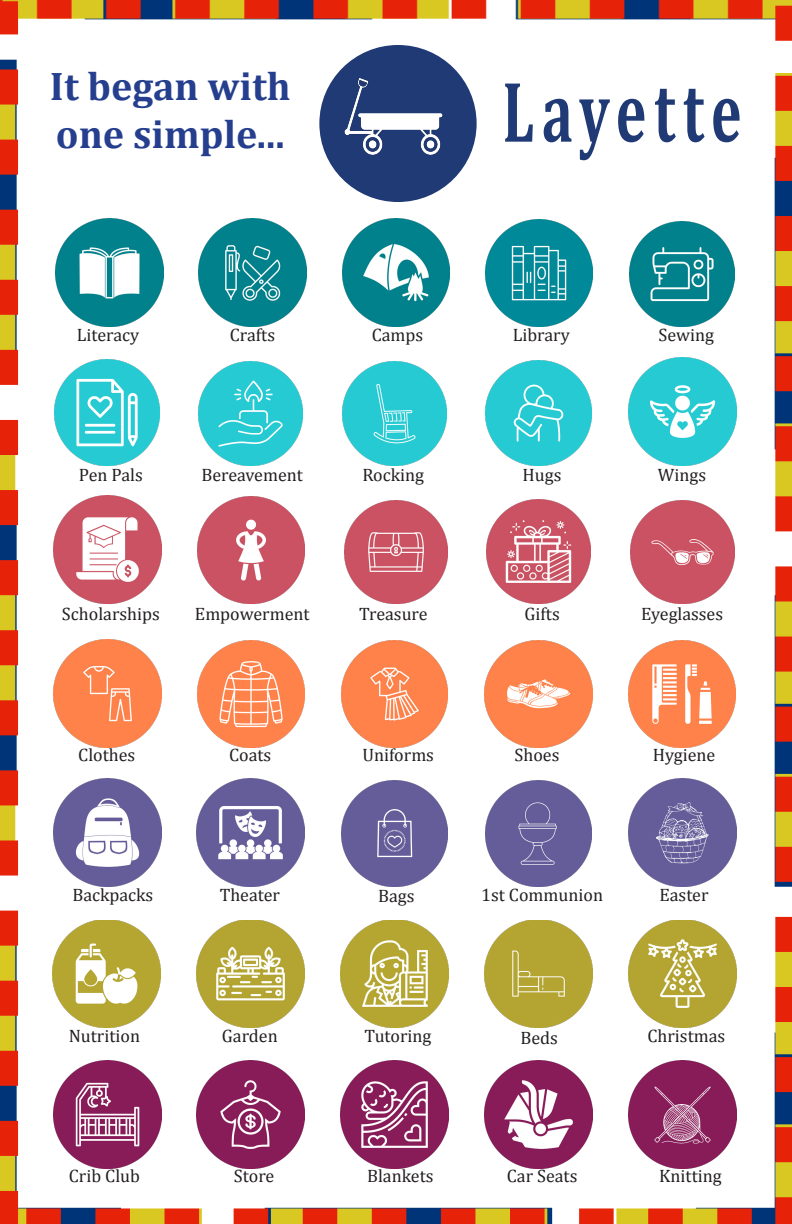
<style>
.page{position:relative;width:792px;height:1224px;background:#fff}
.page>*{position:absolute;margin:0;border:0;box-sizing:border-box;transform-origin:0 0}
.t1{font:700 87.2px "Cambria";letter-spacing:.125em;color:#203a75;scale:.67 1}
.t2{font:700 40.1px/48.1px "Cambria";color:#253f8e}
.t3{font:18px "Cambria";color:#231f20}
</style>
<div class="page">
<img style="left:0;top:0;width:792px;height:1224px">
<img style="left:53px;top:1060px;width:108px;height:108px">
<img style="left:485px;top:1060px;width:107px;height:108px">
<img style="left:341px;top:1061px;width:107px;height:107px">
<img style="left:628px;top:1060px;width:108px;height:108px">
<img style="left:197px;top:1060px;width:108px;height:108px">
<img style="left:196px;top:920px;width:108px;height:108px">
<img style="left:52px;top:920px;width:108px;height:108px">
<img style="left:340px;top:920px;width:108px;height:108px">
<img style="left:484px;top:920px;width:108px;height:108px">
<img style="left:628px;top:920px;width:108px;height:108px">
<img style="left:53px;top:779px;width:108px;height:108px">
<img style="left:197px;top:779px;width:108px;height:108px">
<img style="left:342px;top:781px;width:106px;height:106px">
<img style="left:485px;top:781px;width:107px;height:106px">
<img style="left:628px;top:779px;width:108px;height:108px">
<img style="left:197px;top:640px;width:107px;height:107px">
<img style="left:53px;top:639px;width:108px;height:108px">
<img style="left:629px;top:640px;width:107px;height:107px">
<img style="left:485px;top:640px;width:107px;height:107px">
<img style="left:341px;top:641px;width:107px;height:106px">
<img style="left:631px;top:500px;width:103px;height:104px">
<img style="left:197px;top:497px;width:107px;height:107px">
<img style="left:344px;top:500px;width:104px;height:104px">
<img style="left:487px;top:500px;width:104px;height:104px">
<img style="left:53px;top:496px;width:108px;height:108px">
<img style="left:486px;top:360px;width:105px;height:105px">
<img style="left:343px;top:362px;width:104px;height:103px">
<img style="left:199px;top:361px;width:104px;height:104px">
<img style="left:54px;top:359px;width:106px;height:106px">
<img style="left:628px;top:357px;width:108px;height:108px">
<img style="left:56px;top:218px;width:108px;height:108px">
<img style="left:630px;top:221px;width:105px;height:105px">
<img style="left:486px;top:220px;width:106px;height:106px">
<img style="left:199px;top:218px;width:108px;height:108px">
<img style="left:342px;top:219px;width:108px;height:107px">
<div style="left:319px;top:45px;width:158px;height:157px;background:#203a75;border-radius:50%"></div>
<img style="left:334px;top:48px;width:138px;height:147px">
<p class="t2" style="left:50px;top:61px;width:242px">It began with one simple...</p>
<p class="t1" style="left:502px;top:59px;width:358px">Layette</p>
<p class="t3" style="left:77px;top:324px;width:64px">Literacy</p>
<p class="t3" style="left:230px;top:324px;width:47px">Crafts</p>
<p class="t3" style="left:372px;top:324px;width:53px">Camps</p>
<p class="t3" style="left:513px;top:324px;width:58px">Library</p>
<p class="t3" style="left:659px;top:324px;width:57px">Sewing</p>
<p class="t3" style="left:79px;top:464px;width:65px">Pen Pals</p>
<p class="t3" style="left:201px;top:464px;width:103px">Bereavement</p>
<p class="t3" style="left:362px;top:464px;width:63px">Rocking</p>
<p class="t3" style="left:523px;top:464px;width:40px">Hugs</p>
<p class="t3" style="left:658px;top:464px;width:50px">Wings</p>
<p class="t3" style="left:62px;top:604px;width:99px">Scholarships</p>
<p class="t3" style="left:195px;top:604px;width:116px">Empowerment</p>
<p class="t3" style="left:359px;top:604px;width:70px">Treasure</p>
<p class="t3" style="left:524px;top:604px;width:37px">Gifts</p>
<p class="t3" style="left:641px;top:604px;width:83px">Eyeglasses</p>
<p class="t3" style="left:78px;top:744px;width:59px">Clothes</p>
<p class="t3" style="left:229px;top:744px;width:44px">Coats</p>
<p class="t3" style="left:362px;top:744px;width:73px">Uniforms</p>
<p class="t3" style="left:514px;top:744px;width:46px">Shoes</p>
<p class="t3" style="left:653px;top:744px;width:64px">Hygiene</p>
<p class="t3" style="left:72px;top:884px;width:82px">Backpacks</p>
<p class="t3" style="left:220px;top:884px;width:62px">Theater</p>
<p class="t3" style="left:378px;top:885px;width:38px">Bags</p>
<p class="t3" style="left:481px;top:884px;width:123px">1st Communion</p>
<p class="t3" style="left:659px;top:884px;width:51px">Easter</p>
<p class="t3" style="left:69px;top:1025px;width:73px">Nutrition</p>
<p class="t3" style="left:222px;top:1025px;width:57px">Garden</p>
<p class="t3" style="left:364px;top:1025px;width:69px">Tutoring</p>
<p class="t3" style="left:520px;top:1027px;width:39px">Beds</p>
<p class="t3" style="left:647px;top:1025px;width:79px">Christmas</p>
<p class="t3" style="left:69px;top:1165px;width:73px">Crib Club</p>
<p class="t3" style="left:234px;top:1165px;width:42px">Store</p>
<p class="t3" style="left:367px;top:1165px;width:68px">Blankets</p>
<p class="t3" style="left:507px;top:1165px;width:72px">Car Seats</p>
<p class="t3" style="left:659px;top:1165px;width:64px">Knitting</p>
</div>
